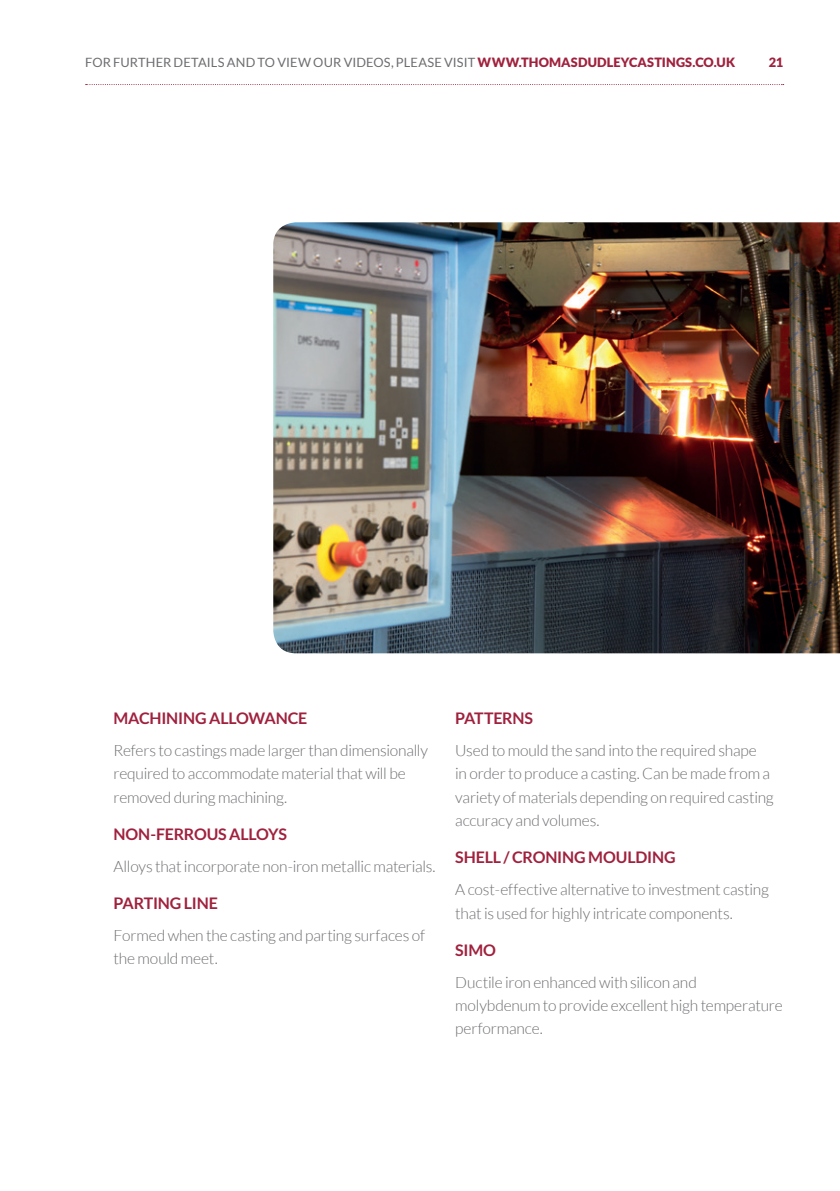
<style>
.page{position:relative;width:840px;height:1191px;background:#fff}
.page>*{position:absolute;margin:0;border:0;box-sizing:border-box;transform-origin:0 0}
.t1{font:700 16px "Lato";letter-spacing:-.01em;color:#a0213d}
.t2{font:300 15.6px/23.4px "Lato";letter-spacing:-.015em;color:#6c6d70}
.t3{font:12.8px "Lato";letter-spacing:.01em;color:#6c6d70}
.t4{font:900 12.8px "Lato";color:#a0213d}
.s1{font-weight:900;color:#a0213d}
</style>
<div class="page">
<svg style="left:86px;top:84px;width:697px;height:1px"></svg>
<img style="left:273px;top:222px;width:566px;height:431px">
<p class="t3" style="left:85px;top:55px;width:651px">FOR FURTHER DETAILS AND TO VIEW OUR VIDEOS, PLEASE VISIT <span class="s1">WWW.THOMASDUDLEYCASTINGS.CO.UK</span></p>
<p class="t4" style="left:768px;top:55px;width:16px">21</p>
<p class="t1" style="left:113px;top:709px;width:195px">MACHINING ALLOWANCE</p>
<p class="t2" style="left:113px;top:738px;width:316px">Refers to castings made larger than dimensionally required to accommodate material that will be removed during machining.</p>
<p class="t1" style="left:113px;top:825px;width:175px">NON-FERROUS ALLOYS</p>
<p class="t2" style="left:113px;top:854px;width:323px">Alloys that incorporate non-iron metallic materials.</p>
<p class="t1" style="left:113px;top:893px;width:106px">PARTING LINE</p>
<p class="t2" style="left:113px;top:923px;width:313px">Formed when the casting and parting surfaces of the mould meet.</p>
<p class="t1" style="left:455px;top:709px;width:79px">PATTERNS</p>
<p class="t2" style="left:455px;top:738px;width:320px">Used to mould the sand into the required shape<br>in order to produce a casting. Can be made from a variety of materials depending on required casting accuracy and volumes.</p>
<p class="t1" style="left:455px;top:848px;width:222px">SHELL / CRONING MOULDING</p>
<p class="t2" style="left:455px;top:878px;width:315px">A cost-effective alternative to investment casting that is used for highly intricate components.</p>
<p class="t1" style="left:455px;top:940px;width:42px">SIMO</p>
<p class="t2" style="left:455px;top:970px;width:329px">Ductile iron enhanced with silicon and molybdenum to provide excellent high temperature performance.</p>
</div>
